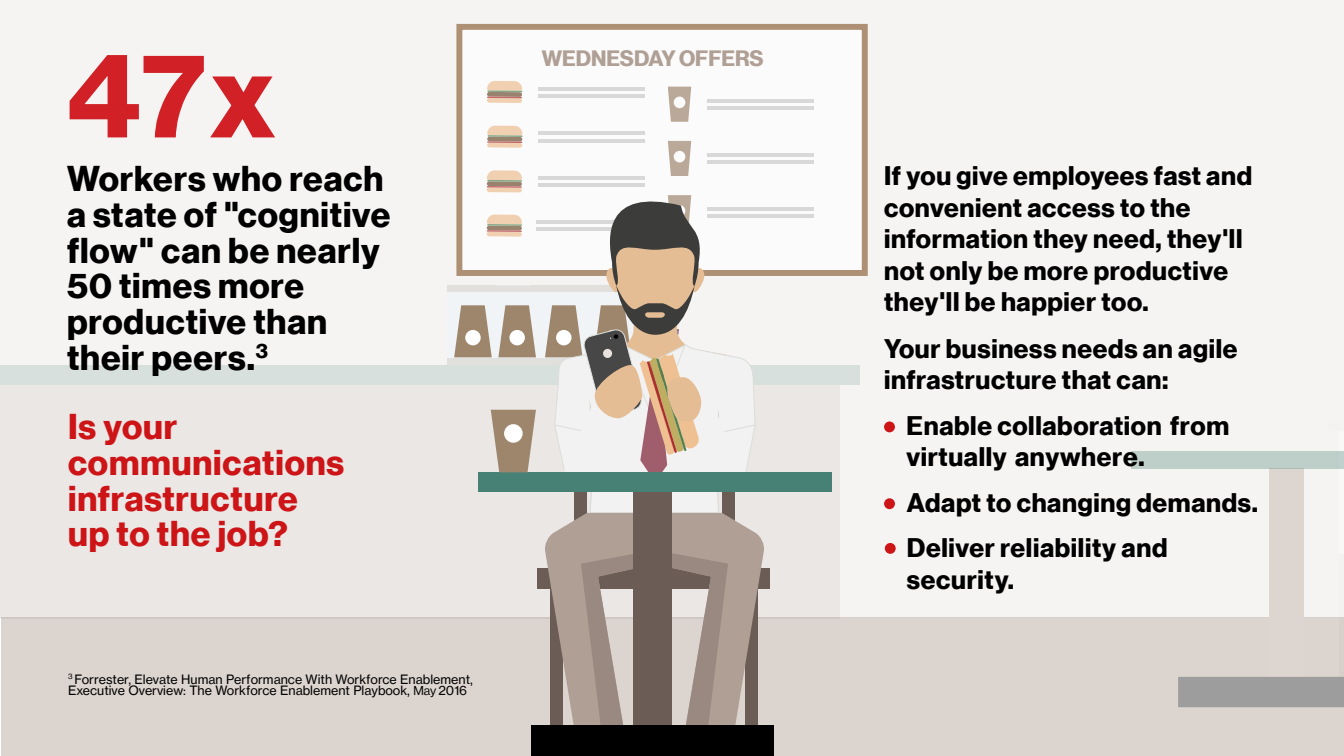
<style>
.page{position:relative;width:1344px;height:756px;background:#fff}
.page>*{position:absolute;margin:0;border:0;box-sizing:border-box;transform-origin:0 0}
.t1{font:700 119.03px "N Haas Grotesk DSW02";color:#d12026}
.t2{font:700 35px/35.7px "N Haas Grotesk DSW02";letter-spacing:.025em;color:#000}
.t3{font:700 35px/35.7px "N Haas Grotesk DSW02";letter-spacing:.025em;color:#cd1417}
.t4{font:700 26.25px/31.5px "N Haas Grotesk DSW02";letter-spacing:.025em;color:#000}
.t5{font:26.25px "Neue Haas Grotesk Disp W02 Bd";letter-spacing:.025em;color:#000}
.t6{font:700 21.7px "N Haas Grotesk DSW02";color:#af9f95}
.t7{font:12.6px/10.9px "N Haas Grotesk TXW02 55 Rg";color:#000}
.s1{font-family:"Neue Haas Grotesk Disp W02 Bd";font-weight:400}
.s2{font-family:"Neue Haas Grotesk Disp W02"}
</style>
<div class="page">
<div style="left:0;top:0;width:1344px;height:618px;background:#f6f4f3"></div>
<hr style="left:1340px;top:431px;width:4px;height:123px;background:#f9f8f7">
<div style="left:456px;top:24px;width:412px;height:252px;background:#fff;border:6px solid #8c6239"></div>
<hr style="left:708px;top:99px;width:106px;height:3px;background:#ccc">
<hr style="left:708px;top:106px;width:106px;height:3px;background:#ccc">
<hr style="left:708px;top:154px;width:106px;height:3px;background:#ccc">
<hr style="left:708px;top:161px;width:106px;height:3px;background:#ccc">
<hr style="left:708px;top:208px;width:106px;height:3px;background:#ccc">
<hr style="left:708px;top:215px;width:106px;height:3px;background:#ccc">
<div style="left:1px;top:618px;width:1343px;height:138px;background:#dbd4cf"></div>
<div style="left:0;top:384px;width:840px;height:234px;background:#eae7e5"></div>
<div style="left:0;top:365px;width:860px;height:19px;background:#d8e0dd"></div>
<div style="left:531px;top:725px;width:243px;height:31px;background:#000"></div>
<div style="left:479px;top:473px;width:353px;height:19px;background:#478075"></div>
<div style="left:1269px;top:469px;width:35px;height:208px;background:#ddd5d0"></div>
<div style="left:1178px;top:677px;width:166px;height:30px;background:#9d9d9d"></div>
<div style="left:1131px;top:451px;width:213px;height:18px;background:#becfca"></div>
<svg style="left:447px;top:81px;width:318px;height:644px"></svg>
<div style="left:884px;top:421px;width:11px;height:11px;background:#cd1417;border-radius:50%"></div>
<div style="left:884px;top:498px;width:11px;height:11px;background:#cd1417;border-radius:50%"></div>
<div style="left:885px;top:543px;width:11px;height:11px;background:#cd1417;border-radius:50%"></div>
<h1 class="t1" style="left:67px;top:26px;width:210px">47x</h1>
<p class="t6" style="left:542px;top:46px;width:224px">WEDNESDAY OFFERS</p>
<h2 class="t2" style="left:67px;top:162px;width:325px">Workers who reach a state of "cognitive flow" can be nearly<br>50 times more productive than their peers.<sup>3</sup></h2>
<p class="t4" style="left:884px;top:161px;width:370px">If you give employees fast and convenient access to the information they need, they'll not only be more productive they'll be happier too.</p>
<p class="t4" style="left:884px;top:333px;width:355px">Your business needs an agile infrastructure that can:</p>
<p class="t4" style="left:907px;top:410px;width:324px">Enable collaboration <span class="s1">from</span></p>
<p class="t5" style="left:906px;top:441px;width:240px">virtually anywhere.</p>
<p class="t4" style="left:907px;top:480px;width:353px;line-height:45.5px">Adapt to changing demands.<br>Deliver reliability and</p>
<p class="t4" style="left:907px;top:564px;width:109px">security.</p>
<h2 class="t3" style="left:68px;top:410px;width:278px">Is your communications infrastructure up to the job?</h2>
<p class="t7" style="left:68px;top:674px;width:406px"><sup>3</sup> Forrester, Elevate Human Performance With Workforce Enablement,<br>Executive Overview: The Workforce Enablement Playbook, <span class="s2">May</span> 2016</p>
</div>
